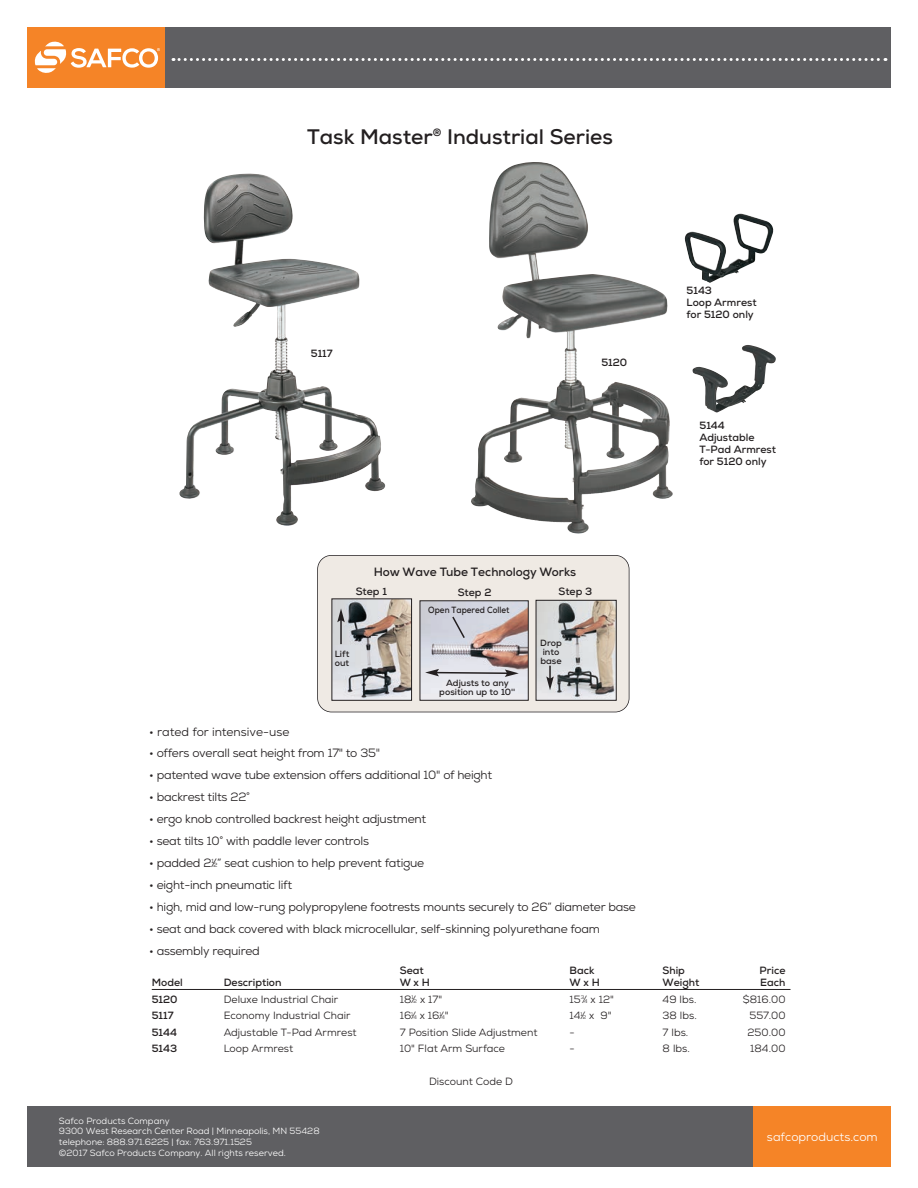
<style>
.page{position:relative;width:918px;height:1188px;background:#fff}
.page>*{position:absolute;margin:0;border:0;box-sizing:border-box;transform-origin:0 0}
.t1{font:700 21px "Nexa";color:#231f20}
.t2{font:12px "Nexa";letter-spacing:-.02em;color:#231f20}
.t3{font:700 12px "Nexa";color:#231f20}
.t4{font:12px "Nexa";color:#231f20}
.t5{font:12px "Nexa";color:#fff}
.t6{font:10.5px "Nexa";color:#231f20}
.t7{font:700 10.5px/12px "Nexa";color:#231f20}
.t8{font:9px/10.8px "Nexa";color:#fff}
.t9{font:700 9px/9px "Nexa";color:#231f20}
.t10{font:700 9px "Nexa";color:#231f20;scale:.9 1}
.s1{font-size:6px}
.s2{font-size:5.25px}
</style>
<div class="page">
<div style="left:27px;top:27px;width:138px;height:60px;background:#f58427"></div>
<div style="left:165px;top:27px;width:726px;height:60px;background:#5f5f62"></div>
<svg style="left:173px;top:58px;width:713px;height:3px"></svg>
<div style="left:753px;top:1106px;width:138px;height:61px;background:#f58427"></div>
<div style="left:27px;top:1106px;width:726px;height:61px;background:#5f5f62"></div>
<svg style="left:34px;top:41px;width:126px;height:32px"></svg>
<img style="left:471px;top:162px;width:199px;height:340px">
<img style="left:179px;top:173px;width:181px;height:339px">
<div style="left:318px;top:556px;width:311px;height:156px;background:#efeae4;border-radius:14px"></div>
<div style="left:317px;top:555px;width:312px;height:157px;border:2px solid #231f20;border-radius:14px"></div>
<img style="left:334px;top:600px;width:76px;height:99px">
<div style="left:332px;top:598px;width:80px;height:103px;border:1px solid #231f20"></div>
<hr style="left:340px;top:620px;width:2px;height:24px;background:#231f20">
<svg style="left:337px;top:608px;width:8px;height:14px"></svg>
<img style="left:422px;top:602px;width:105px;height:97px">
<div style="left:420px;top:600px;width:109px;height:101px;border:1px solid #231f20"></div>
<svg style="left:425px;top:669px;width:94px;height:8px"></svg>
<img style="left:538px;top:602px;width:77px;height:97px">
<div style="left:536px;top:600px;width:81px;height:101px;border:1px solid #231f20"></div>
<svg style="left:546px;top:666px;width:8px;height:24px"></svg>
<svg style="left:451px;top:615px;width:15px;height:25px"></svg>
<hr style="left:152px;top:989px;width:639px;height:1px;background:#231f20">
<img style="left:684px;top:213px;width:90px;height:70px">
<img style="left:692px;top:345px;width:84px;height:68px">
<h1 class="t1" style="left:307px;top:129px;width:307px">Task Master<sup>®</sup> Industrial Series</h1>
<p class="t7" style="left:311px;top:348px;width:23px">5117</p>
<p class="t7" style="left:601px;top:357px;width:27px">5120</p>
<p class="t3" style="left:374px;top:567px;width:204px">How Wave Tube Technology Works</p>
<p class="t7" style="left:356px;top:587px;width:33px">Step 1</p>
<p class="t7" style="left:458px;top:587px;width:35px">Step 2</p>
<p class="t7" style="left:559px;top:586px;width:35px">Step 3</p>
<p class="t9" style="left:335px;top:650px;width:16px">Lift out</p>
<p class="t10" style="left:428px;top:607px;width:92px">Open Tapered Collet</p>
<p class="t9" style="left:439px;top:680px;width:78px;text-align:center">Adjusts to any position up to 10''</p>
<p class="t9" style="left:540px;top:639px;width:23px">Drop into base</p>
<p class="t7" style="left:687px;top:285px;width:72px">5143<br>Loop Armrest for 5120 only</p>
<p class="t7" style="left:699px;top:421px;width:78px">5144<br>Adjustable<br>T-Pad Armrest for 5120 only</p>
<p class="t4" style="left:149px;top:727px;width:142px">• rated for intensive-use</p>
<p class="t2" style="left:149px;top:749px;width:233px">• offers overall seat height from 17" to 35"</p>
<p class="t2" style="left:149px;top:771px;width:345px">• patented wave tube extension offers additional 10" of height</p>
<p class="t2" style="left:149px;top:793px;width:102px">• backrest tilts 22°</p>
<p class="t2" style="left:149px;top:815px;width:279px">• ergo knob controlled backrest height adjustment</p>
<p class="t2" style="left:149px;top:837px;width:221px">• seat tilts 10° with paddle lever controls</p>
<p class="t2" style="left:149px;top:858px;width:277px">• padded 2<sup>1</sup>⁄<span class="s1">2</span>” seat cushion to help prevent fatigue</p>
<p class="t2" style="left:149px;top:880px;width:144px">• eight-inch pneumatic lift</p>
<p class="t2" style="left:149px;top:902px;width:488px">• high, mid and low-rung polypropylene footrests mounts securely to 26” diameter base</p>
<p class="t2" style="left:149px;top:924px;width:452px">• seat and back covered with black microcellular, self-skinning polyurethane foam</p>
<p class="t2" style="left:149px;top:946px;width:112px">• assembly required</p>
<p class="t7" style="left:400px;top:965px;width:25px">Seat</p>
<p class="t7" style="left:570px;top:965px;width:26px">Back</p>
<p class="t7" style="left:663px;top:965px;width:24px">Ship</p>
<p class="t7" style="left:760px;top:965px;width:27px">Price</p>
<p class="t7" style="left:152px;top:978px;width:33px">Model</p>
<p class="t7" style="left:224px;top:978px;width:59px">Description</p>
<p class="t7" style="left:400px;top:978px;width:32px">W x H</p>
<p class="t7" style="left:570px;top:978px;width:32px">W x H</p>
<p class="t7" style="left:663px;top:978px;width:38px">Weight</p>
<p class="t7" style="left:760px;top:978px;width:27px">Each</p>
<p class="t7" style="left:152px;top:994px;width:27px">5120</p>
<p class="t6" style="left:224px;top:996px;width:116px">Deluxe Industrial Chair</p>
<p class="t6" style="left:400px;top:996px;width:44px">18<sup>1</sup>⁄<span class="s2">2</span> x 17"</p>
<p class="t6" style="left:570px;top:996px;width:46px">15<sup>3</sup>⁄<span class="s2">4</span> x 12"</p>
<p class="t6" style="left:663px;top:996px;width:35px">49 lbs.</p>
<p class="t6" style="left:743px;top:996px;width:44px">$816.00</p>
<p class="t7" style="left:152px;top:1011px;width:23px">5117</p>
<p class="t6" style="left:224px;top:1012px;width:128px">Economy Industrial Chair</p>
<p class="t6" style="left:400px;top:1012px;width:50px">16<sup>1</sup>⁄<span class="s2">4</span> x 16<sup>1</sup>⁄<span class="s2">4</span>"</p>
<p class="t6" style="left:570px;top:1012px;width:43px">14<sup>1</sup>⁄<span class="s2">2</span> x 9"</p>
<p class="t6" style="left:663px;top:1012px;width:36px">38 lbs.</p>
<p class="t6" style="left:749px;top:1012px;width:38px">557.00</p>
<p class="t7" style="left:152px;top:1027px;width:27px">5144</p>
<p class="t6" style="left:224px;top:1029px;width:135px">Adjustable T-Pad Armrest</p>
<p class="t6" style="left:400px;top:1029px;width:139px">7 Position Slide Adjustment</p>
<p class="t6" style="left:570px;top:1029px;width:7px">-</p>
<p class="t6" style="left:663px;top:1029px;width:27px">7 lbs.</p>
<p class="t6" style="left:748px;top:1029px;width:39px">250.00</p>
<p class="t7" style="left:152px;top:1044px;width:27px">5143</p>
<p class="t6" style="left:224px;top:1045px;width:71px">Loop Armrest</p>
<p class="t6" style="left:400px;top:1045px;width:107px">10" Flat Arm Surface</p>
<p class="t6" style="left:570px;top:1045px;width:7px">-</p>
<p class="t6" style="left:663px;top:1045px;width:29px">8 lbs.</p>
<p class="t6" style="left:750px;top:1045px;width:37px">184.00</p>
<p class="t6" style="left:429px;top:1078px;width:86px">Discount Code D</p>
<p class="t8" style="left:59px;top:1116px;width:262px">Safco Products Company<br>9300 West Research Center Road | Minneapolis, MN 55428 telephone: 888.971.6225 | fax: 763.971.1525<br>©2017 Safco Products Company. All rights reserved.</p>
<p class="t5" style="left:767px;top:1132px;width:112px">safcoproducts.com</p>
</div>
